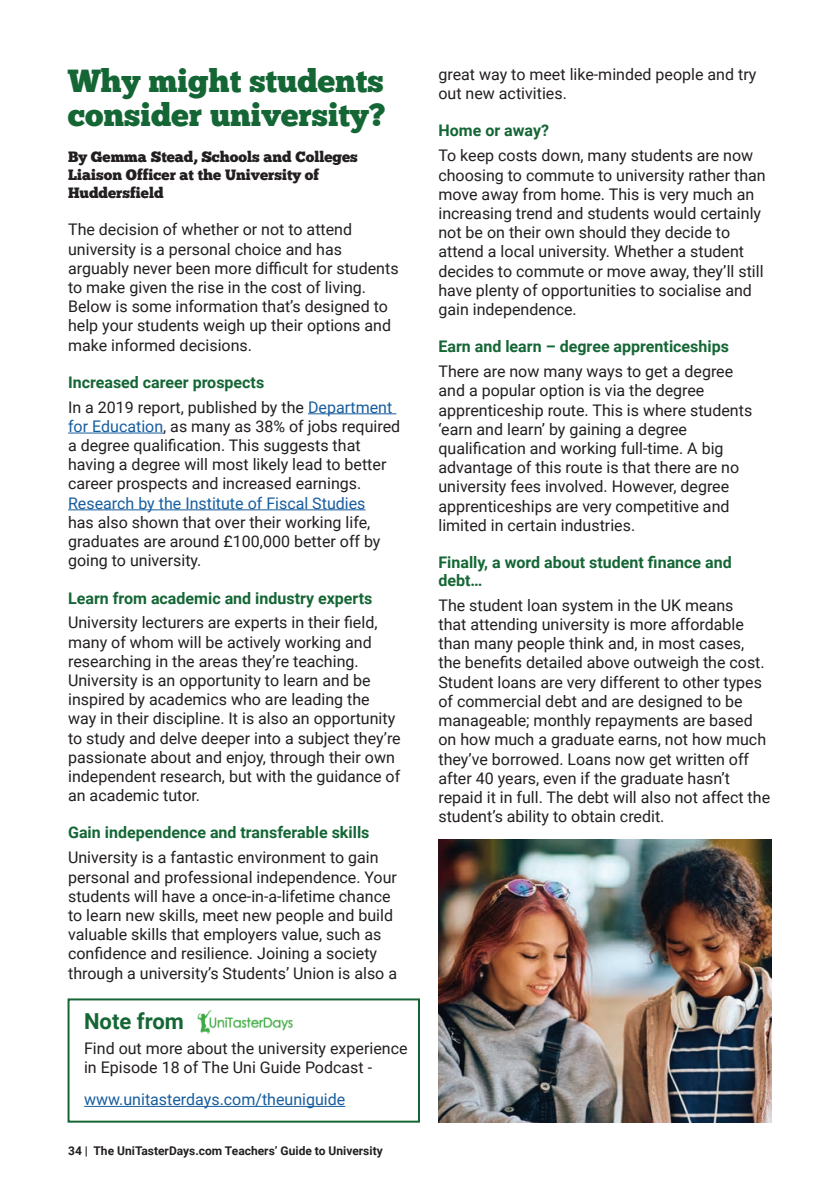
<style>
.page{position:relative;width:840px;height:1191px;background:#fff}
.page>*{position:absolute;margin:0;border:0;box-sizing:border-box;transform-origin:0 0}
.t1{font:32px/34px "Chunk Five";color:#146635}
.t2{font:700 22px "Roboto";color:#146635}
.t3{font:16px/19.2px "Roboto";color:#231f20}
.t4{font:700 16px/18px "Roboto";color:#146635}
.t5{font:16px "Roboto";color:#175d9e}
.t6{font:15px/18px "Chunk Five";color:#231f20}
.t7{font:700 12px "Roboto";color:#231f20}
.s1{color:#175d9e}
</style>
<div class="page">
<hr style="left:308px;top:413px;width:88px;height:1px;background:#175d9e">
<hr style="left:68px;top:432px;width:95px;height:1px;background:#175d9e">
<hr style="left:68px;top:509px;width:297px;height:1px;background:#175d9e">
<div style="left:67px;top:998px;width:353px;height:124px;border:2px solid #166635"></div>
<hr style="left:84px;top:1106px;width:261px;height:1px;background:#175d9e">
<img style="left:197px;top:1010px;width:96px;height:23px">
<img style="left:438px;top:839px;width:333px;height:284px">
<h2 class="t1" style="left:68px;top:65px;width:319px">Why might students consider university?</h2>
<p class="t6" style="left:68px;top:148px;width:291px">By Gemma Stead, Schools and Colleges<br>Liaison Officer at the University of<br>Huddersfield</p>
<p class="t3" style="left:68px;top:219px;width:332px">The decision of whether or not to attend university is a personal choice and has arguably never been more difficult for students to make given the rise in the cost of living.<br>Below is some information that’s designed to help your students weigh up their options and make informed decisions.</p>
<h3 class="t4" style="left:68px;top:372px;width:197px">Increased career prospects</h3>
<p class="t3" style="left:68px;top:397px;width:333px">In a 2019 report, published by the <span class="s1">Department for Education</span>, as many as 38% of jobs required a degree qualification. This suggests that having a degree will most likely lead to better career prospects and increased earnings.<br><span class="s1">Research by the Institute of Fiscal Studies<br></span>has also shown that over their working life, graduates are around £100,000 better off by going to university.</p>
<h3 class="t4" style="left:68px;top:588px;width:306px">Learn from academic and industry experts</h3>
<p class="t3" style="left:68px;top:612px;width:334px">University lecturers are experts in their field, many of whom will be actively working and researching in the areas they’re teaching.<br>University is an opportunity to learn and be inspired by academics who are leading the way in their discipline. It is also an opportunity to study and delve deeper into a subject they’re passionate about and enjoy, through their own independent research, but with the guidance of an academic tutor.</p>
<h3 class="t4" style="left:68px;top:823px;width:303px">Gain independence and transferable skills</h3>
<p class="t3" style="left:68px;top:847px;width:330px">University is a fantastic environment to gain personal and professional independence. Your students will have a once-in-a-lifetime chance to learn new skills, meet new people and build valuable skills that employers value, such as confidence and resilience. Joining a society through a university’s Students’ Union is also a</p>
<p class="t2" style="left:84px;top:1006px;width:101px">Note from</p>
<p class="t3" style="left:84px;top:1038px;width:325px">Find out more about the university experience in Episode 18 of The Uni Guide Podcast -</p>
<p class="t5" style="left:84px;top:1088px;width:262px">www.unitasterdays.com/theuniguide</p>
<p class="t7" style="left:68px;top:1142px;width:316px">34 | The UniTasterDays.com Teachers’ Guide to University</p>
<p class="t3" style="left:438px;top:64px;width:319px">great way to meet like-minded people and try out new activities.</p>
<h3 class="t4" style="left:438px;top:121px;width:112px">Home or away?</h3>
<p class="t3" style="left:438px;top:145px;width:328px">To keep costs down, many students are now choosing to commute to university rather than move away from home. This is very much an increasing trend and students would certainly not be on their own should they decide to attend a local university. Whether a student decides to commute or move away, they’ll still have plenty of opportunities to socialise and gain independence.</p>
<h3 class="t4" style="left:438px;top:337px;width:292px">Earn and learn – degree apprenticeships</h3>
<p class="t3" style="left:438px;top:361px;width:315px">There are now many ways to get a degree and a popular option is via the degree apprenticeship route. This is where students ‘earn and learn’ by gaining a degree qualification and working full-time. A big advantage of this route is that there are no university fees involved. However, degree apprenticeships are very competitive and limited in certain industries.</p>
<h3 class="t4" style="left:438px;top:552px;width:295px">Finally, a word about student finance and debt…</h3>
<p class="t3" style="left:438px;top:595px;width:333px">The student loan system in the UK means<br>that attending university is more affordable than many people think and, in most cases, the benefits detailed above outweigh the cost.<br>Student loans are very different to other types of commercial debt and are designed to be manageable; monthly repayments are based on how much a graduate earns, not how much they’ve borrowed. Loans now get written off after 40 years, even if the graduate hasn’t repaid it in full. The debt will also not affect the student’s ability to obtain credit.</p>
</div>
